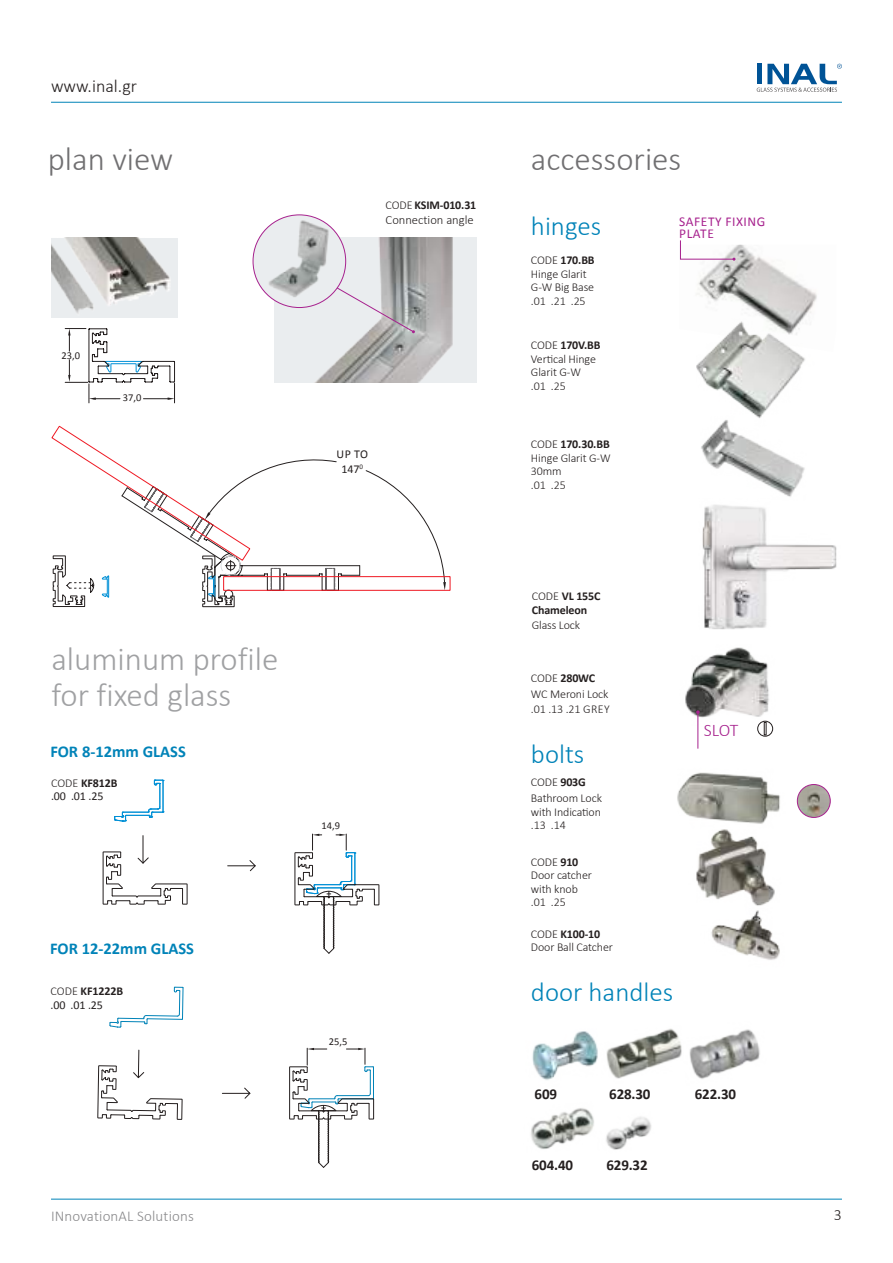
<style>
.page{position:relative;width:893px;height:1263px;background:#fff}
.page>*{position:absolute;margin:0;border:0;box-sizing:border-box;transform-origin:0 0}
.t1{font:300 33px/36px "Calibri";color:#a0a1a3}
.t2{font:300 33px "Calibri";color:#717072}
.t3{font:300 27px "Calibri";color:#0083b8}
.t4{font:300 18px "Calibri";color:#241f1f}
.t5{font:300 17.7px "Calibri";color:#a7228e}
.t6{font:700 16.5px "Calibri";color:#0083b8}
.t7{font:300 15.75px "Calibri";color:#241f1f}
.t8{font:700 15px "Calibri";letter-spacing:-.01em;color:#241f1f}
.t9{font:300 15px "Calibri";letter-spacing:.01em;color:#89898b}
.t10{font:13.5px/12px "Calibri";letter-spacing:.04em;color:#a7228e}
.t11{font:300 12.6px "Calibri";color:#241f1f}
.t12{font:300 12px/13.5px "Calibri";letter-spacing:-.01em;color:#241f1f}
.t13{font:12px/13.5px "Calibri";letter-spacing:-.01em;color:#241f1f}
.t14{font:700 12px/13.5px "Calibri";letter-spacing:-.01em;color:#241f1f}
.t15{font:10.5px "Calibri";color:#241f1f}
.s1{font-weight:300}
.s2{font-weight:700}
</style>
<div class="page">
<hr style="left:51px;top:102px;width:791px;height:1px;background:#0083b8">
<hr style="left:51px;top:1199px;width:791px;height:1px;background:#0083b8">
<svg style="left:757px;top:64px;width:85px;height:28px"></svg>
<div style="left:275px;top:237px;width:202px;height:145px;background:#eaedef"></div>
<img style="left:290px;top:237px;width:163px;height:145px">
<div style="left:253px;top:215px;width:93px;height:92px;background:#eaedef;border-radius:50%"></div>
<img style="left:264px;top:215px;width:82px;height:92px">
<img style="left:696px;top:245px;width:121px;height:50px">
<img style="left:696px;top:295px;width:121px;height:97px">
<img style="left:701px;top:392px;width:104px;height:105px">
<svg style="left:222px;top:1087px;width:29px;height:12px"></svg>
<svg style="left:97px;top:986px;width:87px;height:214px"></svg>
<svg style="left:289px;top:1048px;width:85px;height:120px"></svg>
<svg style="left:227px;top:860px;width:29px;height:11px"></svg>
<svg style="left:114px;top:779px;width:50px;height:43px"></svg>
<svg style="left:102px;top:835px;width:86px;height:70px"></svg>
<svg style="left:294px;top:834px;width:86px;height:120px"></svg>
<img style="left:532px;top:1031px;width:66px;height:49px">
<img style="left:531px;top:1108px;width:60px;height:41px">
<img style="left:606px;top:1028px;width:74px;height:51px">
<img style="left:680px;top:1029px;width:80px;height:50px">
<img style="left:591px;top:1113px;width:60px;height:37px">
<svg style="left:680px;top:240px;width:55px;height:21px"></svg>
<svg style="left:51px;top:425px;width:400px;height:166px"></svg>
<svg style="left:121px;top:453px;width:325px;height:154px"></svg>
<svg style="left:101px;top:575px;width:8px;height:23px"></svg>
<svg style="left:52px;top:555px;width:43px;height:52px"></svg>
<img style="left:685px;top:647px;width:89px;height:98px">
<svg style="left:758px;top:721px;width:15px;height:15px"></svg>
<div style="left:757px;top:721px;width:16px;height:15px;border:1px solid #241f1f;border-radius:50%"></div>
<svg style="left:764px;top:722px;width:2px;height:13px"></svg>
<hr style="left:697px;top:712px;width:1px;height:37px;background:#a7228e">
<svg style="left:696px;top:710px;width:4px;height:4px"></svg>
<svg style="left:336px;top:287px;width:79px;height:46px"></svg>
<img style="left:51px;top:238px;width:127px;height:79px">
<svg style="left:65px;top:328px;width:110px;height:75px"></svg>
<img style="left:696px;top:831px;width:79px;height:64px">
<img style="left:705px;top:895px;width:75px;height:65px">
<img style="left:677px;top:772px;width:120px;height:59px">
<img style="left:797px;top:784px;width:33px;height:33px;border-radius:16px">
<div style="left:797px;top:784px;width:34px;height:34px;border:1px solid #a7228e;border-radius:50%"></div>
<img style="left:702px;top:505px;width:135px;height:125px">
<h3 class="t4" style="left:51px;top:80px;width:88px">www.inal.gr</h3>
<h1 class="t2" style="left:48px;top:139px;width:127px">plan view</h1>
<p class="t15" style="left:62px;top:352px;width:20px">23,0</p>
<p class="t15" style="left:123px;top:394px;width:20px">37,0</p>
<p class="t14" style="left:386px;top:199px;width:92px"><span class="s1">CODE</span> KSIM-010.31</p>
<p class="t11" style="left:386px;top:216px;width:90px">Connection angle</p>
<p class="t13" style="left:337px;top:447px;width:33px;line-height:15px;text-align:center">UP TO<br>147<sup>0</sup></p>
<h1 class="t1" style="left:51px;top:643px;width:229px">aluminum profile for fixed glass</h1>
<h3 class="t6" style="left:50px;top:745px;width:137px">FOR 8-12mm GLASS</h3>
<p class="t13" style="left:51px;top:777px;width:68px"><span class="s1">CODE</span> <span class="s2">KF812B </span>.00 .01 .25</p>
<h3 class="t6" style="left:50px;top:942px;width:145px">FOR 12-22mm GLASS</h3>
<p class="t13" style="left:51px;top:985px;width:74px"><span class="s1">CODE</span> <span class="s2">KF1222B </span>.00 .01 .25</p>
<p class="t15" style="left:322px;top:822px;width:20px">14,9</p>
<p class="t15" style="left:329px;top:1038px;width:20px">25,5</p>
<p class="t9" style="left:51px;top:1210px;width:144px">INnovationAL Solutions</p>
<h1 class="t2" style="left:531px;top:147px;width:152px">accessories</h1>
<h2 class="t3" style="left:531px;top:216px;width:72px">hinges</h2>
<p class="t12" style="left:531px;top:254px;width:65px">CODE <span class="s2">170.ΒΒ<br></span>Hinge Glarit<br>G-W Big Base .01 .21 .25</p>
<p class="t12" style="left:531px;top:340px;width:71px">CODE <span class="s2">170V.BB<br></span>Vertical Hinge<br>Glarit G-W<br>.01 .25</p>
<p class="t12" style="left:531px;top:439px;width:81px">CODE <span class="s2">170.30.BB<br></span>Hinge Glarit G-W<br>30mm<br>.01 .25</p>
<p class="t14" style="left:532px;top:590px;width:70px"><span class="s1">CODE</span> VL 155C<br>Chameleon</p>
<p class="t12" style="left:532px;top:618px;width:50px">Glass Lock</p>
<p class="t12" style="left:531px;top:671px;width:80px;line-height:15.6px">CODE <span class="s2">280WC<br></span>WC Meroni Lock .01 .13 .21 GREY</p>
<h2 class="t3" style="left:531px;top:745px;width:55px">bolts</h2>
<p class="t12" style="left:531px;top:776px;width:72px;line-height:15.6px">CODE <span class="s2">903G<br></span>Bathroom Lock</p>
<p class="t12" style="left:531px;top:805px;width:71px">with Indication .13 .14</p>
<p class="t12" style="left:531px;top:856px;width:63px">CODE <span class="s2">910<br></span>Door catcher with knob .01 .25</p>
<p class="t12" style="left:531px;top:928px;width:83px">CODE <span class="s2">K100-10<br></span>Door Ball Catcher</p>
<p class="t10" style="left:679px;top:216px;width:87px">SAFETY FIXING<br>PLATE</p>
<h3 class="t5" style="left:704px;top:724px;width:36px">SLOT</h3>
<h2 class="t3" style="left:531px;top:983px;width:144px">door handles</h2>
<p class="t8" style="left:535px;top:1088px;width:24px">609</p>
<p class="t8" style="left:609px;top:1088px;width:43px">628.30</p>
<p class="t8" style="left:695px;top:1088px;width:43px">622.30</p>
<p class="t8" style="left:532px;top:1159px;width:43px">604.40</p>
<p class="t8" style="left:606px;top:1159px;width:43px">629.32</p>
<h3 class="t7" style="left:834px;top:1205px;width:9px">3</h3>
</div>
